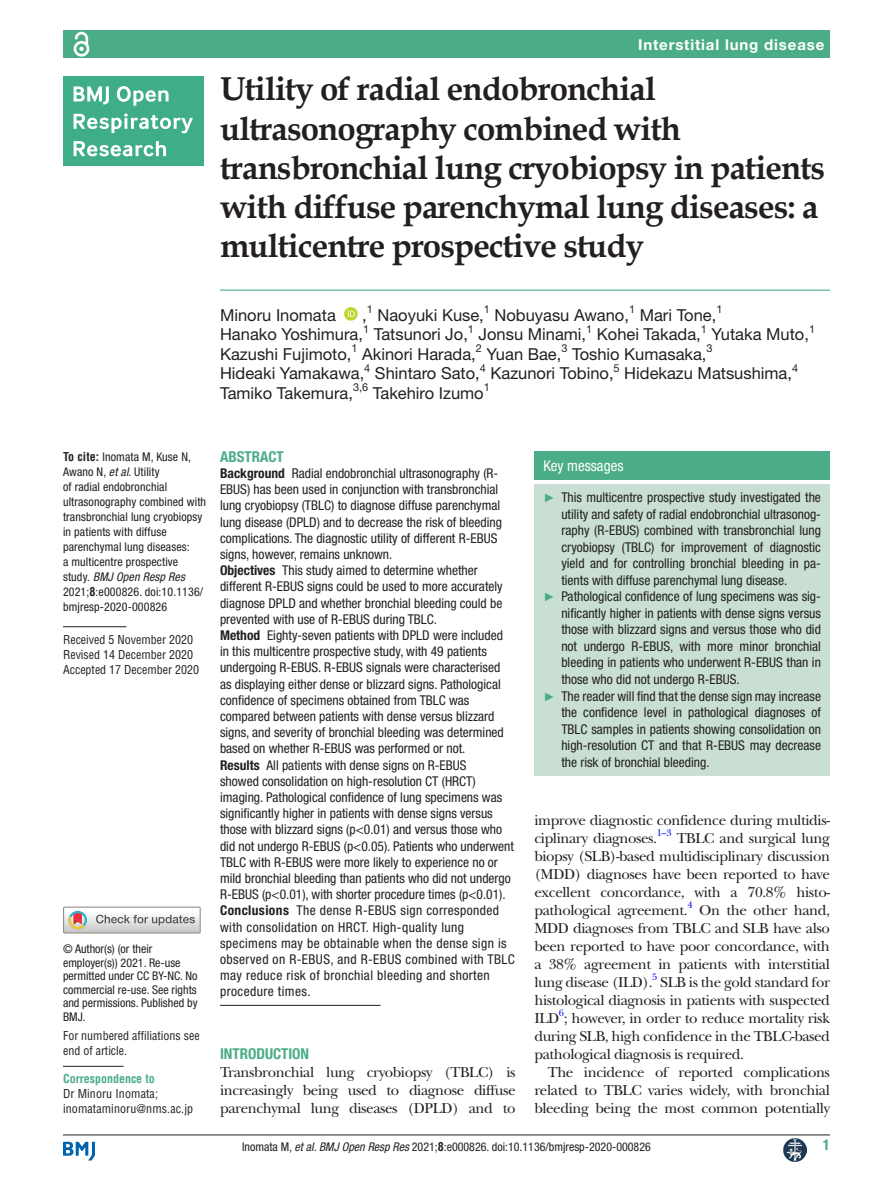
<style>
.page{position:relative;width:893px;height:1191px;background:#fff}
.page>*{position:absolute;margin:0;border:0;box-sizing:border-box;transform-origin:0 0}
.t1{font:700 33px/39px "Book Antiqua";letter-spacing:-.025em;color:#231f20}
.t2{font:16.5px/19.5px "Helvetica Neue LT Std";color:#231f20}
.t3{font:15px/18px "New Baskerville";letter-spacing:-.025em;color:#231f20;text-align:justify}
.t4{font:700 15px "Helvetica Neue LT Std";letter-spacing:.055em;color:#fff}
.t5{font:700 condensed 15px "Helvetica Neue LT Std";color:#4bad87}
.t6{font:condensed 15px "Helvetica Neue LT Std";color:#fff}
.t7{font:condensed 13.5px/16.2px "Helvetica Neue LT Std";color:#231f20}
.t8{font:condensed 12px/15px "Helvetica Neue LT Std";letter-spacing:.01em;color:#231f20}
.t9{font:condensed 12px/15px "Helvetica LT Std";color:#231f20}
.t10{font:700 condensed 12px "Helvetica";color:#4bad87}
.t11{font:9.9px "New Baskerville";color:#00f}
.s1{font-family:"Helvetica";font-weight:700}
.s2{font-style:italic}
.s3{font-weight:700}
.s4{font-family:"Arial";font-stretch:normal;font-size:12px;color:#4bad87}
</style>
<div class="page">
<svg style="left:63px;top:1141px;width:32px;height:19px"></svg>
<hr style="left:63px;top:1134px;width:767px;height:1px;background:#231f20">
<img style="left:783px;top:1138px;width:23px;height:23px">
<div style="left:63px;top:906px;width:138px;height:27px;border:1px solid #969090"></div>
<svg style="left:64px;top:907px;width:136px;height:26px"></svg>
<hr style="left:63px;top:626px;width:63px;height:1px;background:#231f20">
<hr style="left:63px;top:1066px;width:61px;height:1px;background:#231f20">
<div style="left:63px;top:76px;width:140px;height:90px;background:#3fae88"></div>
<svg style="left:74px;top:86px;width:35px;height:19px"></svg>
<svg style="left:117px;top:86px;width:52px;height:20px"></svg>
<svg style="left:74px;top:113px;width:119px;height:20px"></svg>
<svg style="left:74px;top:141px;width:92px;height:15px"></svg>
<hr style="left:220px;top:289px;width:610px;height:2px;background:#4bad87">
<svg style="left:344px;top:307px;width:14px;height:14px"></svg>
<div style="left:63px;top:31px;width:767px;height:27px;background:#4bad87"></div>
<svg style="left:72px;top:30px;width:20px;height:27px"></svg>
<hr style="left:220px;top:1005px;width:161px;height:1px;background:#231f20">
<div style="left:534px;top:451px;width:296px;height:29px;background:#4bad87"></div>
<div style="left:534px;top:484px;width:296px;height:291px;background:#c9dfd3"></div>
<p class="t4" style="left:638px;top:35px;width:188px">Interstitial lung disease</p>
<h1 class="t1" style="left:220px;top:70px;width:607px">Utility of radial endobronchial ultrasonography combined with transbronchial lung cryobiopsy in patients with diffuse parenchymal lung diseases: a multicentre prospective study</h1>
<p class="t2" style="left:220px;top:305px;width:596px;text-indent:142px">,<sup>1</sup> Naoyuki Kuse,<sup>1</sup> Nobuyasu Awano,<sup>1</sup> Mari Tone,<sup>1<br></sup>Hanako Yoshimura,<sup>1</sup> Tatsunori Jo,<sup>1</sup> Jonsu Minami,<sup>1</sup> Kohei Takada,<sup>1</sup> Yutaka Muto,<sup>1<br></sup>Kazushi Fujimoto,<sup>1</sup> Akinori Harada,<sup>2</sup> Yuan Bae,<sup>3</sup> Toshio Kumasaka,<sup>3<br></sup>Hideaki Yamakawa,<sup>4</sup> Shintaro Sato,<sup>4</sup> Kazunori Tobino,<sup>5</sup> Hidekazu Matsushima,<sup>4<br></sup>Tamiko Takemura,<sup>3,6</sup> Takehiro Izumo<sup>1</sup></p>
<p class="t2" style="left:220px;top:305px;width:117px">Minoru Inomata</p>
<p class="t8" style="left:63px;top:449px;width:145px"><span class="s1">To cite:</span> Inomata M, Kuse N,<br>Awano N, <span class="s2">et al</span>. Utility<br>of radial endobronchial ultrasonography combined with transbronchial lung cryobiopsy in patients with diffuse parenchymal lung diseases:<br>a multicentre prospective study. <span class="s2">BMJ Open Resp Res<br></span>2021;<span class="s1">8</span>:e000826. doi:10.1136/ bmjresp-2020-000826</p>
<p class="t9" style="left:63px;top:631px;width:138px">Received 5 November 2020<br>Revised 14 December 2020<br>Accepted 17 December 2020</p>
<p class="t8" style="left:63px;top:942px;width:136px;line-height:13.5px">© Author(s) (or their employer(s)) 2021. Re-use permitted under CC BY-NC. No commercial re-use. See rights and permissions. Published by<br>BMJ.</p>
<p class="t9" style="left:63px;top:1027px;width:138px">For numbered affiliations see end of article.</p>
<p class="t10" style="left:63px;top:1071px;width:93px">Correspondence to</p>
<p class="t9" style="left:63px;top:1086px;width:132px">Dr Minoru Inomata; inomataminoru@nms.ac.jp</p>
<p class="t5" style="left:220px;top:447px;width:65px">ABSTRACT</p>
<p class="t7" style="left:220px;top:465px;width:296px"><span class="s3">Background</span> Radial endobronchial ultrasonography (R-EBUS) has been used in conjunction with transbronchial lung cryobiopsy (TBLC) to diagnose diffuse parenchymal lung disease (DPLD) and to decrease the risk of bleeding complications. The diagnostic utility of different R-EBUS signs, however, remains unknown.<br><span class="s3">Objectives</span> This study aimed to determine whether different R-EBUS signs could be used to more accurately diagnose DPLD and whether bronchial bleeding could be prevented with use of R-EBUS during TBLC.<br><span class="s3">Method</span> Eighty-seven patients with DPLD were included in this multicentre prospective study, with 49 patients undergoing R-EBUS. R-EBUS signals were characterised as displaying either dense or blizzard signs. Pathological confidence of specimens obtained from TBLC was compared between patients with dense versus blizzard signs, and severity of bronchial bleeding was determined based on whether R-EBUS was performed or not.<br><span class="s3">Results</span> All patients with dense signs on R-EBUS<br>showed consolidation on high-resolution CT (HRCT) imaging. Pathological confidence of lung specimens was significantly higher in patients with dense signs versus those with blizzard signs (p&lt;0.01) and versus those who did not undergo R-EBUS (p&lt;0.05). Patients who underwent TBLC with R-EBUS were more likely to experience no or mild bronchial bleeding than patients who did not undergo R-EBUS (p&lt;0.01), with shorter procedure times (p&lt;0.01).<br><span class="s3">Conclusions</span> The dense R-EBUS sign corresponded with consolidation on HRCT. High-quality lung specimens may be obtainable when the dense sign is observed on R-EBUS, and R-EBUS combined with TBLC may reduce risk of bronchial bleeding and shorten procedure times.</p>
<p class="t5" style="left:220px;top:1044px;width:91px">INTRODUCTION</p>
<p class="t3" style="left:220px;top:1063px;width:297px">Transbronchial lung cryobiopsy (TBLC) is increasingly being used to diagnose diffuse parenchymal lung diseases (DPLD) and to</p>
<p class="t6" style="left:543px;top:457px;width:82px">Key messages</p>
<p class="t7" style="left:543px;top:489px;width:279px"><span class="s4">►</span> This multicentre prospective study investigated the</p>
<p class="t7" style="left:561px;top:506px;width:261px">utility and safety of radial endobronchial ultrasonog-</p>
<p class="t7" style="left:561px;top:522px;width:261px">raphy (R-EBUS) combined with transbronchial lung</p>
<p class="t7" style="left:561px;top:539px;width:261px">cryobiopsy (TBLC) for improvement of diagnostic</p>
<p class="t7" style="left:561px;top:555px;width:261px">yield and for controlling bronchial bleeding in pa-</p>
<p class="t7" style="left:561px;top:572px;width:227px">tients with diffuse parenchymal lung disease.</p>
<p class="t7" style="left:543px;top:588px;width:279px"><span class="s4">►</span> Pathological confidence of lung specimens was sig-</p>
<p class="t7" style="left:561px;top:605px;width:261px">nificantly higher in patients with dense signs versus</p>
<p class="t7" style="left:561px;top:621px;width:261px">those with blizzard signs and versus those who did</p>
<p class="t7" style="left:561px;top:638px;width:261px">not undergo R-EBUS, with more minor bronchial</p>
<p class="t7" style="left:561px;top:654px;width:261px">bleeding in patients who underwent R-EBUS than in</p>
<p class="t7" style="left:561px;top:671px;width:180px">those who did not undergo R-EBUS.</p>
<p class="t7" style="left:543px;top:687px;width:279px"><span class="s4">►</span> The reader will find that the dense sign may increase</p>
<p class="t7" style="left:561px;top:704px;width:261px">the confidence level in pathological diagnoses of</p>
<p class="t7" style="left:561px;top:720px;width:261px">TBLC samples in patients showing consolidation on</p>
<p class="t7" style="left:561px;top:737px;width:261px">high-resolution CT and that R-EBUS may decrease</p>
<p class="t7" style="left:561px;top:753px;width:150px">the risk of bronchial bleeding.</p>
<p class="t3" style="left:534px;top:811px;width:297px">improve diagnostic confidence during multidis&shy;ciplinary diagnoses.<sup>1–3</sup> TBLC and surgical lung biopsy (SLB)-based multidisciplinary discussion (MDD) diagnoses have been reported to have excellent concordance, with a 70.8% histo&shy;pathological agreement.</p>
<p class="t11" style="left:687px;top:899px;width:7px">4</p>
<p class="t3" style="left:534px;top:901px;width:297px;text-indent:165px">On the other hand, MDD diagnoses from TBLC and SLB have also been reported to have poor concordance, with a 38% agreement in patients with interstitial lung disease (ILD).</p>
<p class="t11" style="left:652px;top:971px;width:7px">5</p>
<p class="t3" style="left:534px;top:973px;width:297px;text-indent:126px">SLB is the gold standard for histological diagnosis in patients with suspected ILD ; however, in order to reduce mortality risk</p>
<p class="t11" style="left:559px;top:1007px;width:7px">6</p>
<p class="t3" style="left:534px;top:1027px;width:297px">during SLB, high confidence in the TBLC-based pathological diagnosis is required.</p>
<p class="t3" style="left:534px;top:1063px;width:297px;text-indent:14px">The incidence of reported complications related to TBLC varies widely, with bronchial bleeding being the most common potentially</p>
<p class="t8" style="left:242px;top:1138px;width:410px">Inomata M, <span class="s2">et al</span>. <span class="s2">BMJ Open Resp Res</span> 2021;<span class="s1">8</span>:e000826. doi:10.1136/bmjresp-2020-000826</p>
<p class="t5" style="left:823px;top:1135px;width:9px">1</p>
</div>
